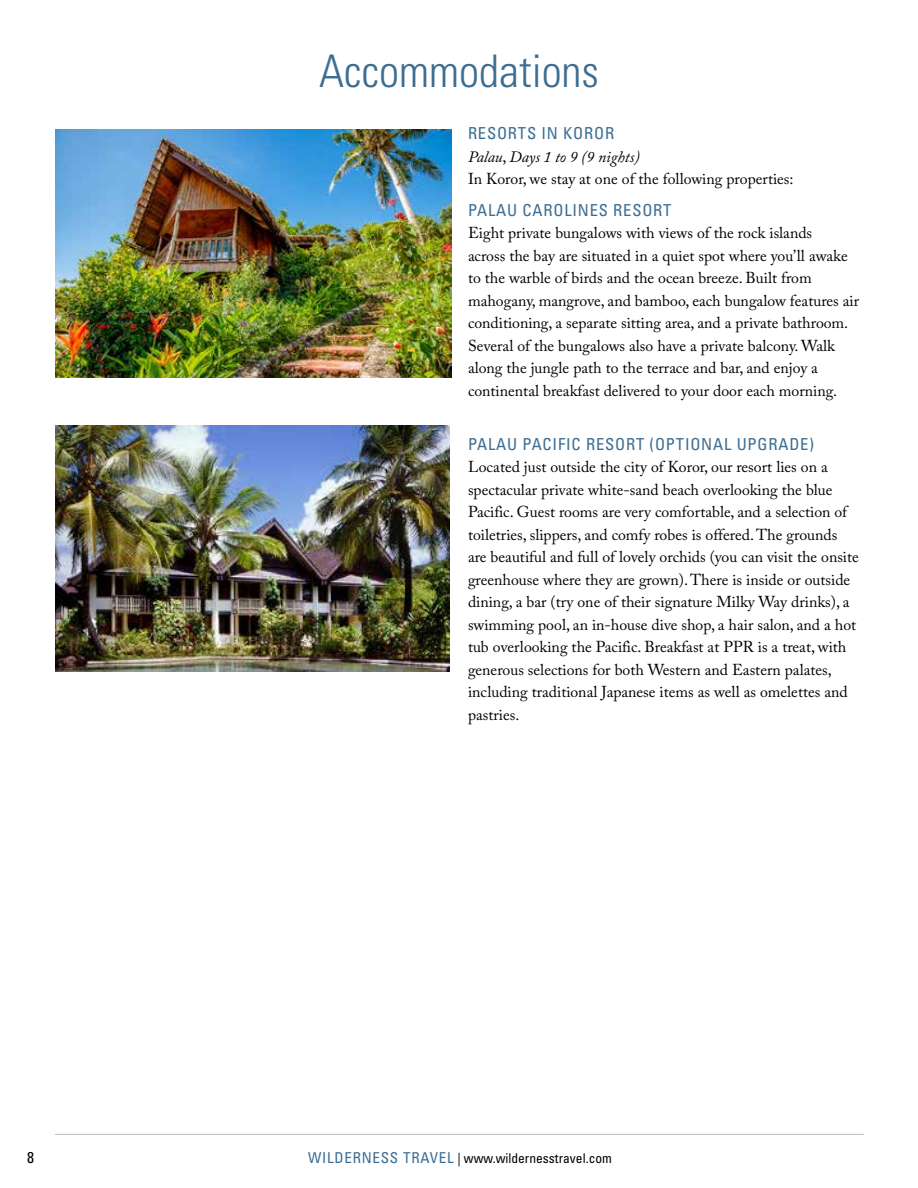
<style>
.page{position:relative;width:918px;height:1188px;background:#fff}
.page>*{position:absolute;margin:0;border:0;box-sizing:border-box;transform-origin:0 0}
.t1{font:300 condensed 45px "Univers LT Std";color:#3d6d91}
.t2{font:condensed 16.5px "Univers LT Std";letter-spacing:.05em;color:#3d6d91}
.t3{font:15.75px/22.5px "Adobe Caslon Pro";color:#000}
.t4{font:condensed 15.75px "Univers LT Std";color:#000}
.t5{font:condensed 13.5px "Univers LT Std";color:#000}
.s1{font-style:italic}
.s2{font-size:15px;color:#3d6d91}
</style>
<div class="page">
<hr style="left:55px;top:1134px;width:809px;height:1px;background:#bcbec0">
<img style="left:55px;top:129px;width:396px;height:248px">
<img style="left:55px;top:426px;width:395px;height:245px">
<h1 class="t1" style="left:319px;top:44px;width:281px">Accommodations</h1>
<p class="t2" style="left:468px;top:123px;width:148px">RESORTS IN KOROR</p>
<p class="t3" style="left:468px;top:145px;width:327px"><span class="s1">Palau</span>, <span class="s1">Days 1 to 9 (9 nights)<br></span>In Koror, we stay at one of the following properties:</p>
<p class="t2" style="left:468px;top:199px;width:205px">PALAU CAROLINES RESORT</p>
<p class="t3" style="left:468px;top:222px;width:393px">Eight private bungalows with views of the rock islands<br>across the bay are situated in a quiet spot where you’ll awake to the warble of birds and the ocean breeze. Built from mahogany, mangrove, and bamboo, each bungalow features air conditioning, a separate sitting area, and a private bathroom.<br>Several of the bungalows also have a private balcony. Walk along the jungle path to the terrace and bar, and enjoy a continental breakfast delivered to your door each morning.</p>
<p class="t2" style="left:468px;top:433px;width:347px">PALAU PACIFIC RESORT (OPTIONAL UPGRADE)</p>
<p class="t3" style="left:468px;top:456px;width:392px">Located just outside the city of Koror, our resort lies on a spectacular private white-sand beach overlooking the blue Pacific. Guest rooms are very comfortable, and a selection of toiletries, slippers, and comfy robes is offered. The grounds are beautiful and full of lovely orchids (you can visit the onsite greenhouse where they are grown). There is inside or outside dining, a bar (try one of their signature Milky Way drinks), a swimming pool, an in-house dive shop, a hair salon, and a hot tub overlooking the Pacific. Breakfast at PPR is a treat, with generous selections for both Western and Eastern palates, including traditional Japanese items as well as omelettes and pastries.</p>
<p class="t4" style="left:27px;top:1148px;width:8px">8</p>
<p class="t5" style="left:308px;top:1150px;width:305px"><span class="s2">WILDERNESS TRAVEL</span> | www.wildernesstravel.com</p>
</div>
